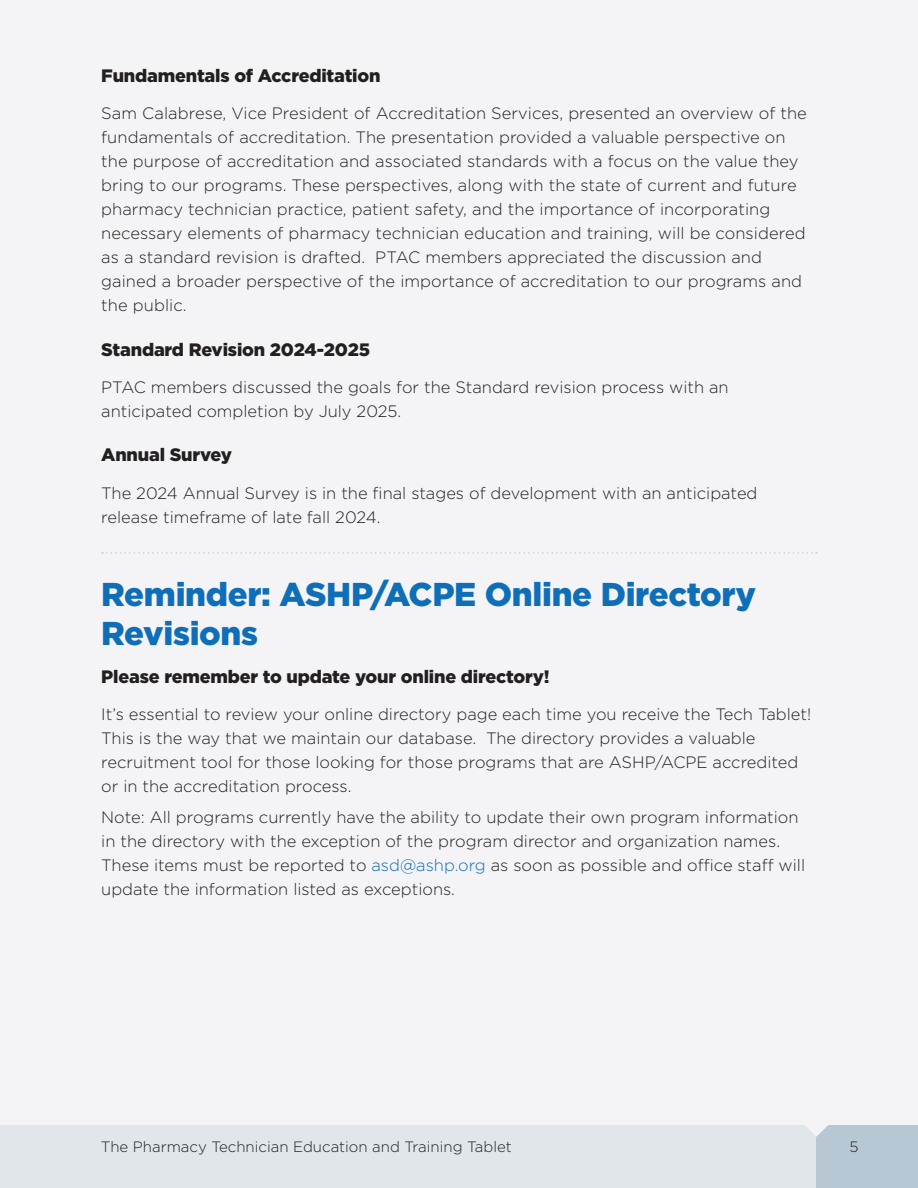
<style>
.page{position:relative;width:918px;height:1188px;background:#f4f4f7}
.page>*{position:absolute;margin:0;border:0;box-sizing:border-box;transform-origin:0 0}
.sub1{font:900 33px/39px "Gotham";letter-spacing:-.01em;color:#0f6eb8}
.sub2{font:900 18px "Gotham";letter-spacing:-.01em;color:#231f20}
.bt{font:300 16.5px/24px "Gotham";color:#231f20}
.t1{font:300 15px "Gotham";color:#231f20}
.s1{color:#0f6eb8}
</style>
<div class="page">
<div style="left:0;top:1125px;width:918px;height:63px;background:#e0e6ea"></div>
<div style="left:816px;top:1125px;width:102px;height:63px;background:#b7c8d4"></div>
<svg style="left:805px;top:1125px;width:23px;height:12px"></svg>
<svg style="left:102px;top:552px;width:715px;height:2px"></svg>
<p class="sub2" style="left:101px;top:63px;width:281px">Fundamentals of Accreditation</p>
<p class="bt" style="left:101px;top:101px;width:707px">Sam Calabrese, Vice President of Accreditation Services, presented an overview of the fundamentals of accreditation. The presentation provided a valuable perspective on the purpose of accreditation and associated standards with a focus on the value they bring to our programs. These perspectives, along with the state of current and future pharmacy technician practice, patient safety, and the importance of incorporating necessary elements of pharmacy technician education and training, will be considered as a standard revision is drafted. PTAC members appreciated the discussion and gained a broader perspective of the importance of accreditation to our programs and the public.</p>
<p class="sub2" style="left:101px;top:337px;width:270px">Standard Revision 2024-2025</p>
<p class="bt" style="left:101px;top:375px;width:629px">PTAC members discussed the goals for the Standard revision process with an anticipated completion by July 2025.</p>
<p class="sub2" style="left:101px;top:443px;width:132px">Annual Survey</p>
<p class="bt" style="left:101px;top:481px;width:658px">The 2024 Annual Survey is in the final stages of development with an anticipated release timeframe of late fall 2024.</p>
<p class="sub1" style="left:101px;top:575px;width:656px">Reminder: ASHP/ACPE Online Directory<br>Revisions</p>
<p class="sub2" style="left:101px;top:664px;width:450px">Please remember to update your online directory!</p>
<p class="bt" style="left:101px;top:702px;width:712px">It’s essential to review your online directory page each time you receive the Tech Tablet!<br>This is the way that we maintain our database. The directory provides a valuable recruitment tool for those looking for those programs that are ASHP/ACPE accredited or in the accreditation process.</p>
<p class="bt" style="left:101px;top:805px;width:705px">Note: All programs currently have the ability to update their own program information in the directory with the exception of the program director and organization names.<br>These items must be reported to <span class="s1">asd@ashp.org</span> as soon as possible and office staff will update the information listed as exceptions.</p>
<p class="t1" style="left:101px;top:1137px;width:412px">The Pharmacy Technician Education and Training Tablet</p>
<p class="t1" style="left:849px;top:1137px;width:11px">5</p>
</div>
